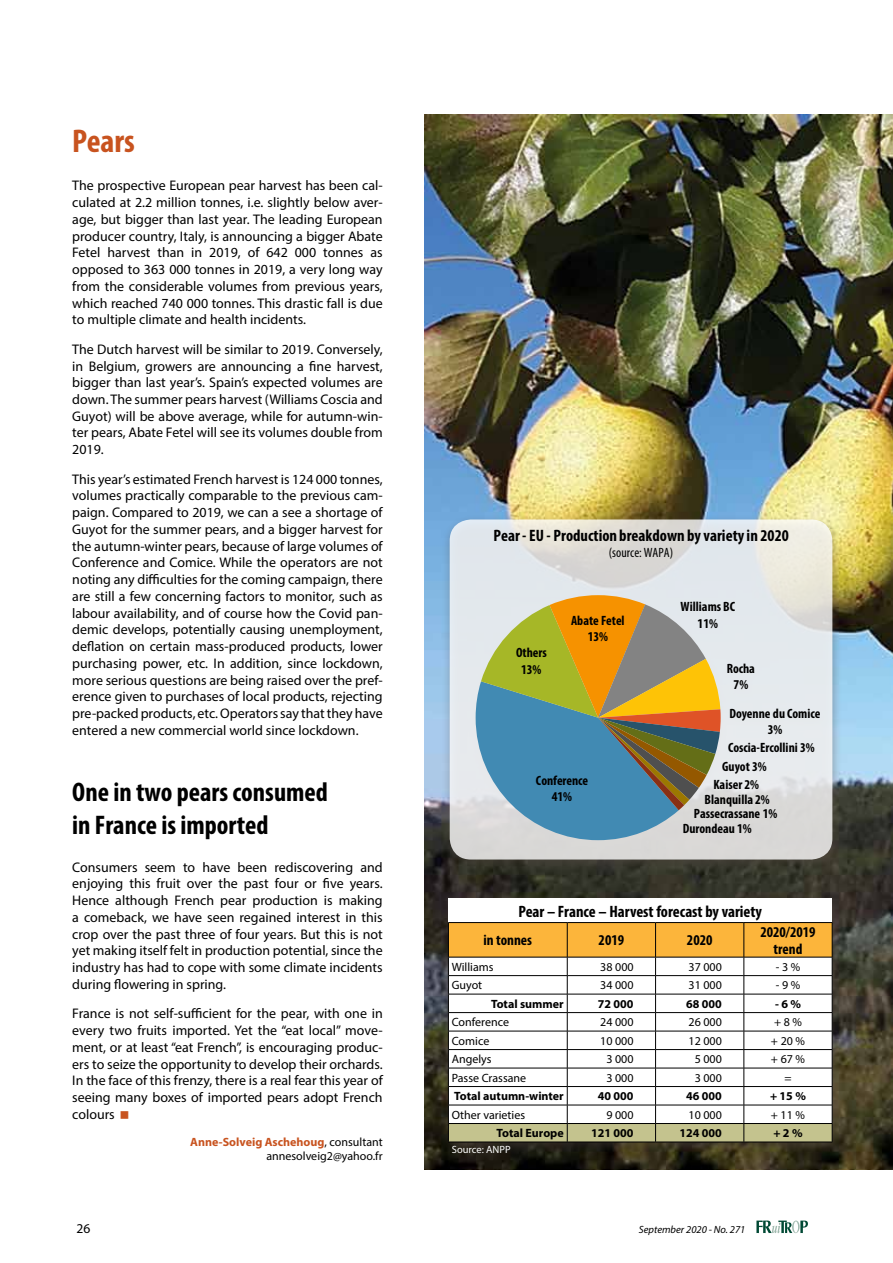
<style>
.page{position:relative;width:893px;height:1263px;background:#fff}
.page>*{position:absolute;margin:0;border:0;box-sizing:border-box;transform-origin:0 0}
.t1{font:700 condensed 33px "Myriad Pro";color:#c8531f}
.t2{font:700 condensed 27px/32.4px "Myriad Pro";color:#000}
.t3{font:700 condensed 16.5px "Myriad Pro";color:#000}
.t4{font:700 condensed 15px/16.5px "Myriad Pro";color:#000;text-align:center}
.t5{font:13.95px/16.8px "Myriad Pro";color:#000;text-align:justify}
.t6{font:700 condensed 13.5px/16.2px "Myriad Pro";letter-spacing:-.005em;color:#000;text-align:center}
.t7{font:condensed 13.5px "Myriad Pro";letter-spacing:.005em;color:#000}
.t8{font:13.5px "Myriad Pro";color:#000}
.t9{font:12px/14.4px "Myriad Pro";color:#000;text-align:right}
.t10{font:700 12px "Myriad Pro";color:#000}
.t11{font:italic 10.5px "Myriad Pro";color:#000}
.t12{font:10.5px "Myriad Pro";color:#fff}
.s1{font-weight:700;color:#c8531f}
</style>
<div class="page">
<svg style="left:756px;top:1220px;width:52px;height:13px"></svg>
<img style="left:424px;top:115px;width:469px;height:1054px">
<div style="left:442px;top:515px;width:400px;height:358px;background:#554742;opacity:.5"></div>
<svg style="left:450px;top:519px;width:382px;height:340px;background:#e1e3e3"></svg>
<svg style="left:476px;top:595px;width:245px;height:245px;background:#969f80"></svg>
<div style="left:440px;top:893px;width:403px;height:273px;background:#554742;opacity:.5"></div>
<div style="left:448px;top:898px;width:384px;height:24px;background:#fff"></div>
<svg style="left:448px;top:922px;width:385px;height:220px"></svg>
<hr style="left:448px;top:1142px;width:119px;height:1px;background:#000">
<hr style="left:567px;top:1142px;width:89px;height:1px;background:#000">
<hr style="left:656px;top:1142px;width:88px;height:1px;background:#000">
<hr style="left:744px;top:1142px;width:88px;height:1px;background:#000">
<h1 class="t1" style="left:72px;top:121px;width:64px">Pears</h1>
<p class="t5" style="left:72px;top:177px;width:312px">The prospective European pear harvest has been cal&shy;culated at 2.2 million tonnes, i.e. slightly below aver&shy;age, but bigger than last year. The leading European producer country, Italy, is announcing a bigger Abate Fetel harvest than in 2019, of 642 000 tonnes as opposed to 363 000 tonnes in 2019, a very long way from the considerable volumes from previous years, which reached 740 000 tonnes. This drastic fall is due to multiple climate and health incidents.</p>
<p class="t5" style="left:72px;top:340px;width:312px">The Dutch harvest will be similar to 2019. Conversely, in Belgium, growers are announcing a fine harvest, bigger than last year’s. Spain’s expected volumes are down. The summer pears harvest (Williams Coscia and Guyot) will be above average, while for autumn-win&shy;ter pears, Abate Fetel will see its volumes double from 2019.</p>
<p class="t5" style="left:72px;top:470px;width:312px">This year’s estimated French harvest is 124 000 tonnes, volumes practically comparable to the previous cam&shy;paign. Compared to 2019, we can a see a shortage of Guyot for the summer pears, and a bigger harvest for the autumn-winter pears, because of large volumes of Conference and Comice. While the operators are not noting any difficulties for the coming campaign, there are still a few concerning factors to monitor, such as labour availability, and of course how the Covid pan&shy;demic develops, potentially causing unemployment, deflation on certain mass-produced products, lower purchasing power, etc. In addition, since lockdown, more serious questions are being raised over the pref&shy;erence given to purchases of local products, rejecting pre-packed products, etc. Operators say that they have entered a new commercial world since lockdown.</p>
<h2 class="t2" style="left:72px;top:775px;width:257px">One in two pears consumed in France is imported</h2>
<p class="t5" style="left:72px;top:858px;width:312px">Consumers seem to have been rediscovering and enjoying this fruit over the past four or five years.<br>Hence although French pear production is making a comeback, we have seen regained interest in this crop over the past three of four years. But this is not yet making itself felt in production potential, since the industry has had to cope with some climate incidents during flowering in spring.</p>
<p class="t5" style="left:72px;top:1005px;width:312px">France is not self-sufficient for the pear, with one in every two fruits imported. Yet the “eat local” move&shy;ment, or at least “eat French”, is encouraging produc&shy;ers to seize the opportunity to develop their orchards.<br>In the face of this frenzy, there is a real fear this year of seeing many boxes of imported pears adopt French colours</p>
<p class="t9" style="left:190px;top:1134px;width:194px"><span class="s1">Anne-Solveig Aschehoug</span>, consultant annesolveig2@yahoo.fr</p>
<p class="t3" style="left:493px;top:525px;width:297px">Pear - EU - Production breakdown by variety in 2020</p>
<p class="t7" style="left:609px;top:545px;width:66px">(source: WAPA)</p>
<p class="t6" style="left:516px;top:644px;width:32px">Others<br>13%</p>
<p class="t6" style="left:571px;top:612px;width:55px">Abate Fetel<br>13%</p>
<p class="t6" style="left:536px;top:772px;width:54px">Conference<br>41%</p>
<p class="t6" style="left:680px;top:598px;width:56px">Williams BC<br>11%</p>
<p class="t6" style="left:727px;top:660px;width:30px">Rocha<br>7%</p>
<p class="t6" style="left:729px;top:705px;width:93px">Doyenne du Comice<br>3%</p>
<p class="t6" style="left:722px;top:737px;width:94px;line-height:19.4px;text-align:left;text-indent:6px">Coscia-Ercollini 3%<br>Guyot 3%</p>
<p class="t6" style="left:713px;top:776px;width:47px">Kaiser 2%</p>
<p class="t6" style="left:705px;top:791px;width:67px">Blanquilla 2%</p>
<p class="t6" style="left:694px;top:805px;width:85px">Passecrassane 1%</p>
<p class="t6" style="left:683px;top:820px;width:70px">Durondeau 1%</p>
<p class="t3" style="left:518px;top:901px;width:245px">Pear – France – Harvest forecast by variety</p>
<p class="t4" style="left:484px;top:932px;width:50px">in tonnes</p>
<p class="t4" style="left:599px;top:932px;width:27px">2019</p>
<p class="t4" style="left:687px;top:932px;width:27px">2020</p>
<p class="t4" style="left:760px;top:924px;width:57px">2020/2019 trend</p>
<p class="t9" style="left:452px;top:959px;width:43px">Williams</p>
<p class="t9" style="left:600px;top:959px;width:35px">38 000</p>
<p class="t9" style="left:689px;top:959px;width:35px">37 000</p>
<p class="t9" style="left:776px;top:959px;width:26px">- 3 %</p>
<p class="t9" style="left:452px;top:978px;width:32px">Guyot</p>
<p class="t9" style="left:600px;top:978px;width:35px">34 000</p>
<p class="t9" style="left:689px;top:978px;width:35px">31 000</p>
<p class="t9" style="left:776px;top:978px;width:26px">- 9 %</p>
<p class="t10" style="left:491px;top:996px;width:74px">Total summer</p>
<p class="t10" style="left:598px;top:996px;width:37px">72 000</p>
<p class="t10" style="left:686px;top:996px;width:37px">68 000</p>
<p class="t10" style="left:775px;top:996px;width:27px">- 6 %</p>
<p class="t9" style="left:452px;top:1015px;width:59px">Conference</p>
<p class="t9" style="left:600px;top:1015px;width:35px">24 000</p>
<p class="t9" style="left:689px;top:1015px;width:35px">26 000</p>
<p class="t9" style="left:774px;top:1015px;width:29px">+ 8 %</p>
<p class="t9" style="left:452px;top:1033px;width:39px">Comice</p>
<p class="t9" style="left:600px;top:1033px;width:35px">10 000</p>
<p class="t9" style="left:689px;top:1033px;width:35px">12 000</p>
<p class="t9" style="left:771px;top:1033px;width:36px">+ 20 %</p>
<p class="t9" style="left:452px;top:1052px;width:41px">Angelys</p>
<p class="t9" style="left:606px;top:1052px;width:29px">3 000</p>
<p class="t9" style="left:695px;top:1052px;width:29px">5 000</p>
<p class="t9" style="left:771px;top:1052px;width:36px">+ 67 %</p>
<p class="t9" style="left:452px;top:1070px;width:76px">Passe Crassane</p>
<p class="t9" style="left:606px;top:1070px;width:29px">3 000</p>
<p class="t9" style="left:695px;top:1070px;width:29px">3 000</p>
<p class="t9" style="left:784px;top:1070px;width:9px">=</p>
<p class="t10" style="left:454px;top:1088px;width:111px">Total autumn-winter</p>
<p class="t10" style="left:598px;top:1088px;width:37px">40 000</p>
<p class="t10" style="left:686px;top:1088px;width:37px">46 000</p>
<p class="t10" style="left:770px;top:1088px;width:37px">+ 15 %</p>
<p class="t9" style="left:452px;top:1107px;width:75px">Other varieties</p>
<p class="t9" style="left:606px;top:1107px;width:29px">9 000</p>
<p class="t9" style="left:689px;top:1107px;width:35px">10 000</p>
<p class="t9" style="left:771px;top:1107px;width:36px">+ 11 %</p>
<p class="t10" style="left:497px;top:1125px;width:69px">Total Europe</p>
<p class="t10" style="left:591px;top:1125px;width:44px">121 000</p>
<p class="t10" style="left:679px;top:1125px;width:44px">124 000</p>
<p class="t10" style="left:773px;top:1125px;width:31px">+ 2 %</p>
<p class="t12" style="left:452px;top:1143px;width:60px">Source: ANPP</p>
<p class="t8" style="left:77px;top:1220px;width:15px">26</p>
<p class="t11" style="left:639px;top:1223px;width:108px">September 2020 - No. 271</p>
</div>
